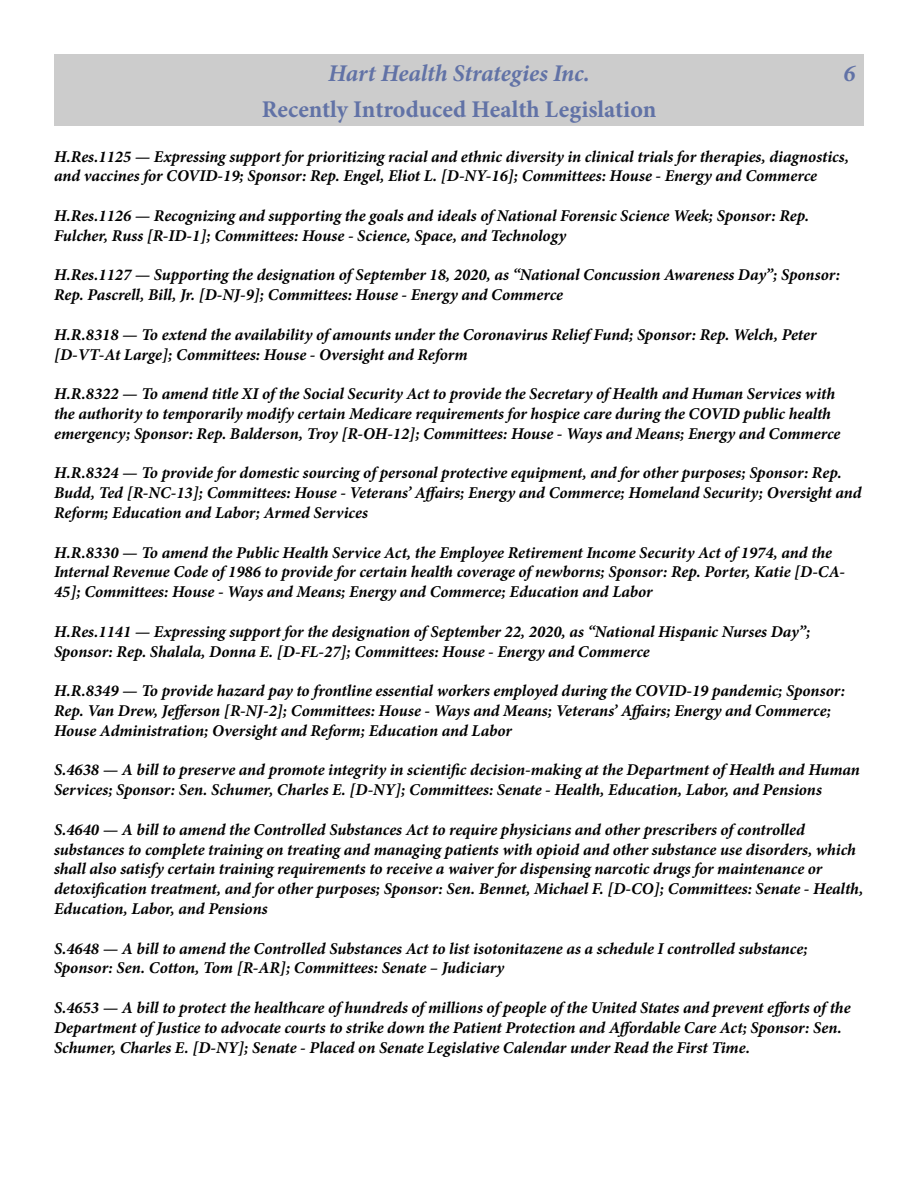
<style>
.page{position:relative;width:918px;height:1188px;background:#fff}
.page>*{position:absolute;margin:0;border:0;box-sizing:border-box;transform-origin:0 0}
.t1{font:700 24px "Minion Pro";color:#6172a6}
.t2{font:italic 700 24px "Minion Pro";letter-spacing:-.005em;color:#6172a6}
.t3{font:italic 700 16.5px/19.8px "Minion Pro";letter-spacing:-.005em;color:#000}
</style>
<div class="page">
<div style="left:54px;top:54px;width:810px;height:36px;background:#ccc"></div>
<div style="left:54px;top:90px;width:810px;height:36px;background:#ccc"></div>
<h1 class="t2" style="left:328px;top:56px;width:263px">Hart Health Strategies Inc.</h1>
<h1 class="t2" style="left:844px;top:56px;width:13px">6</h1>
<h1 class="t1" style="left:262px;top:92px;width:396px">Recently Introduced Health Legislation</h1>
<p class="t3" style="left:54px;top:146px;width:797px">H.Res.1125 — Expressing support for prioritizing racial and ethnic diversity in clinical trials for therapies, diagnostics, and vaccines for COVID-19; Sponsor: Rep. Engel, Eliot L. [D-NY-16]; Committees: House - Energy and Commerce</p>
<p class="t3" style="left:54px;top:206px;width:757px">H.Res.1126 — Recognizing and supporting the goals and ideals of National Forensic Science Week; Sponsor: Rep.<br>Fulcher, Russ [R-ID-1]; Committees: House - Science, Space, and Technology</p>
<p class="t3" style="left:54px;top:265px;width:788px">H.Res.1127 — Supporting the designation of September 18, 2020, as “National Concussion Awareness Day”; Sponsor:<br>Rep. Pascrell, Bill, Jr. [D-NJ-9]; Committees: House - Energy and Commerce</p>
<p class="t3" style="left:54px;top:324px;width:764px">H.R.8318 — To extend the availability of amounts under the Coronavirus Relief Fund; Sponsor: Rep. Welch, Peter [D-VT-At Large]; Committees: House - Oversight and Reform</p>
<p class="t3" style="left:54px;top:384px;width:788px">H.R.8322 — To amend title XI of the Social Security Act to provide the Secretary of Health and Human Services with the authority to temporarily modify certain Medicare requirements for hospice care during the COVID public health emergency; Sponsor: Rep. Balderson, Troy [R-OH-12]; Committees: House - Ways and Means; Energy and Commerce</p>
<p class="t3" style="left:54px;top:463px;width:809px">H.R.8324 — To provide for domestic sourcing of personal protective equipment, and for other purposes; Sponsor: Rep.<br>Budd, Ted [R-NC-13]; Committees: House - Veterans’ Affairs; Energy and Commerce; Homeland Security; Oversight and<br>Reform; Education and Labor; Armed Services</p>
<p class="t3" style="left:54px;top:542px;width:793px">H.R.8330 — To amend the Public Health Service Act, the Employee Retirement Income Security Act of 1974, and the<br>Internal Revenue Code of 1986 to provide for certain health coverage of newborns; Sponsor: Rep. Porter, Katie [D-CA-<br>45]; Committees: House - Ways and Means; Energy and Commerce; Education and Labor</p>
<p class="t3" style="left:54px;top:621px;width:758px">H.Res.1141 — Expressing support for the designation of September 22, 2020, as “National Hispanic Nurses Day”;<br>Sponsor: Rep. Shalala, Donna E. [D-FL-27]; Committees: House - Energy and Commerce</p>
<p class="t3" style="left:54px;top:681px;width:793px">H.R.8349 — To provide hazard pay to frontline essential workers employed during the COVID-19 pandemic; Sponsor:<br>Rep. Van Drew, Jefferson [R-NJ-2]; Committees: House - Ways and Means; Veterans’ Affairs; Energy and Commerce;<br>House Administration; Oversight and Reform; Education and Labor</p>
<p class="t3" style="left:54px;top:760px;width:807px">S.4638 — A bill to preserve and promote integrity in scientific decision-making at the Department of Health and Human<br>Services; Sponsor: Sen. Schumer, Charles E. [D-NY]; Committees: Senate - Health, Education, Labor, and Pensions</p>
<p class="t3" style="left:54px;top:819px;width:811px">S.4640 — A bill to amend the Controlled Substances Act to require physicians and other prescribers of controlled substances to complete training on treating and managing patients with opioid and other substance use disorders, which shall also satisfy certain training requirements to receive a waiver for dispensing narcotic drugs for maintenance or detoxification treatment, and for other purposes; Sponsor: Sen. Bennet, Michael F. [D-CO]; Committees: Senate - Health, Education, Labor, and Pensions</p>
<p class="t3" style="left:54px;top:938px;width:755px">S.4648 — A bill to amend the Controlled Substances Act to list isotonitazene as a schedule I controlled substance;<br>Sponsor: Sen. Cotton, Tom [R-AR]; Committees: Senate – Judiciary</p>
<p class="t3" style="left:54px;top:998px;width:798px">S.4653 — A bill to protect the healthcare of hundreds of millions of people of the United States and prevent efforts of the<br>Department of Justice to advocate courts to strike down the Patient Protection and Affordable Care Act; Sponsor: Sen.<br>Schumer, Charles E. [D-NY]; Senate - Placed on Senate Legislative Calendar under Read the First Time.</p>
</div>
